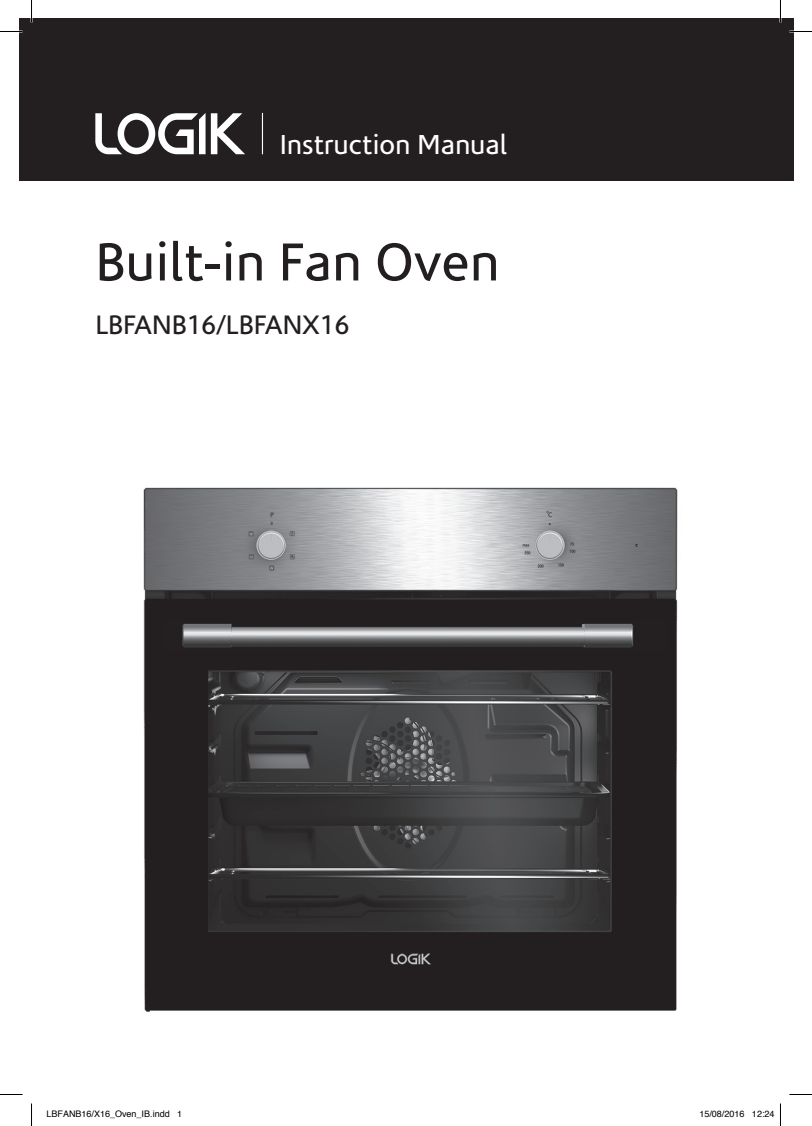
<style>
.page{position:relative;width:812px;height:1126px;background:#fff}
.page>*{position:absolute;margin:0;border:0;box-sizing:border-box;transform-origin:0 0}
.t1{font:54px "Corisande";color:#231f20}
.t2{font:27.75px "Corisande";color:#fff}
.t3{font:27px "Corisande";color:#231f20}
.t4{font:9px "Helvetica";color:#000}
</style>
<div class="page">
<div style="left:19px;top:19px;width:774px;height:162px;background:#231f20"></div>
<hr style="left:262px;top:113px;width:1px;height:41px;background:#fff">
<svg style="left:211px;top:113px;width:34px;height:41px"></svg>
<svg style="left:95px;top:113px;width:110px;height:41px"></svg>
<img style="left:143px;top:487px;width:535px;height:525px">
<hr style="left:779px;top:0;width:2px;height:22px;background:#fff">
<svg style="left:0;top:31px;width:22px;height:1px"></svg>
<svg style="left:789px;top:31px;width:22px;height:1px"></svg>
<svg style="left:0;top:1094px;width:22px;height:1px"></svg>
<svg style="left:789px;top:1094px;width:22px;height:1px"></svg>
<svg style="left:31px;top:0;width:1px;height:22px"></svg>
<svg style="left:31px;top:1103px;width:1px;height:23px"></svg>
<svg style="left:780px;top:0;width:1px;height:22px"></svg>
<svg style="left:780px;top:1103px;width:1px;height:23px"></svg>
<h2 class="t2" style="left:280px;top:130px;width:229px">Instruction Manual</h2>
<h1 class="t1" style="left:95px;top:233px;width:405px">Built-in Fan Oven</h1>
<h3 class="t3" style="left:95px;top:310px;width:256px">LBFANB16/LBFANX16</h3>
<p class="t4" style="left:46px;top:1107px;width:137px">LBFANB16/X16_Oven_IB.indd 1</p>
<p class="t4" style="left:699px;top:1107px;width:77px">15/08/2016 12:24</p>
</div>
